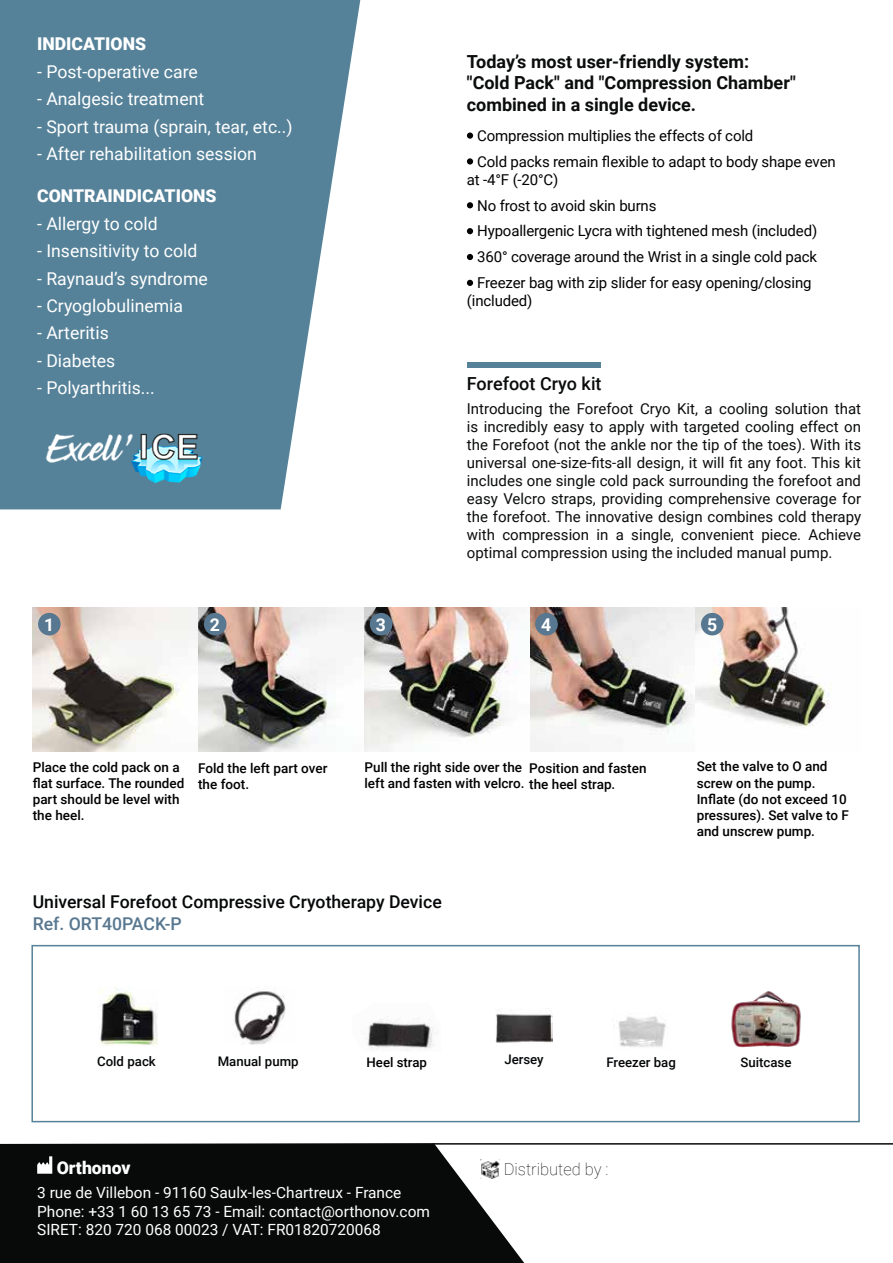
<style>
.page{position:relative;width:893px;height:1263px;background:#fff}
.page>*{position:absolute;margin:0;border:0;box-sizing:border-box;transform-origin:0 0}
.t1{font:700 18px/21.6px "Roboto";color:#0b0c0c}
.t2{font:500 18px "Roboto";color:#0b0c0c}
.t3{font:17.55px "Roboto";color:#fff}
.t4{font:500 17.55px "Roboto";color:#050708}
.t5{font:900 17.55px "Roboto";color:#fff}
.t6{font:500 17.55px "Roboto";color:#587790}
.t7{font:700 17.55px "Roboto";color:#fff}
.t8{font:100 16.5px "Roboto";color:#050708}
.t9{font:15.45px/18.5px "Roboto";color:#fff}
.t10{font:15px/18px "Roboto";color:#0b0c0c;text-align:justify}
.t11{font:15px/25.8px "Roboto";letter-spacing:-.01em;color:#020203}
.t12{font:500 13.5px/16.2px "Roboto";color:#000}
.t13{font:500 13.2px "Roboto";color:#050708}
.t14{font:500 13.2px "Roboto";color:#000}
</style>
<div class="page">
<div style="left:467px;top:362px;width:134px;height:5px;background:#558299"></div>
<svg style="left:0;top:0;width:360px;height:509px;background:#6890a4"></svg>
<div style="left:31px;top:945px;width:829px;height:177px;border:2px solid #558299"></div>
<svg style="left:0;top:1143px;width:524px;height:120px;background:#1c1e1e"></svg>
<svg style="left:37px;top:1156px;width:15px;height:18px"></svg>
<img style="left:30px;top:413px;width:190px;height:79px">
<hr style="left:433px;top:1143px;width:460px;height:1px;background:#080a0a">
<img style="left:33px;top:607px;width:798px;height:144px">
<div style="left:38px;top:613px;width:23px;height:22px;background:#587790;border-radius:50%"></div>
<div style="left:204px;top:613px;width:22px;height:22px;background:#587790;border-radius:50%"></div>
<div style="left:370px;top:613px;width:22px;height:22px;background:#587790;border-radius:50%"></div>
<div style="left:701px;top:613px;width:23px;height:22px;background:#587790;border-radius:50%"></div>
<div style="left:535px;top:613px;width:23px;height:22px;background:#587790;border-radius:50%"></div>
<img style="left:481px;top:1160px;width:19px;height:19px">
<img style="left:618px;top:1016px;width:48px;height:31px">
<img style="left:495px;top:1009px;width:58px;height:34px">
<img style="left:234px;top:991px;width:52px;height:53px">
<img style="left:731px;top:991px;width:70px;height:56px">
<img style="left:366px;top:1018px;width:71px;height:32px">
<img style="left:99px;top:988px;width:59px;height:57px">
<div style="left:467px;top:132px;width:6px;height:7px;background:#020203;border-radius:50%"></div>
<div style="left:467px;top:158px;width:6px;height:7px;background:#020203;border-radius:50%"></div>
<svg style="left:467px;top:202px;width:6px;height:6px"></svg>
<svg style="left:467px;top:228px;width:6px;height:6px"></svg>
<svg style="left:467px;top:254px;width:6px;height:6px"></svg>
<svg style="left:467px;top:280px;width:6px;height:6px"></svg>
<p class="t5" style="left:37px;top:32px;width:110px">INDICATIONS</p>
<p class="t3" style="left:37px;top:59px;width:162px">- Post-operative care</p>
<p class="t3" style="left:37px;top:87px;width:169px">- Analgesic treatment</p>
<p class="t3" style="left:37px;top:114px;width:257px">- Sport trauma (sprain, tear, etc..)</p>
<p class="t3" style="left:37px;top:141px;width:221px">- After rehabilitation session</p>
<p class="t5" style="left:37px;top:184px;width:181px">CONTRAINDICATIONS</p>
<p class="t3" style="left:37px;top:211px;width:122px">- Allergy to cold</p>
<p class="t3" style="left:37px;top:239px;width:162px">- Insensitivity to cold</p>
<p class="t3" style="left:37px;top:266px;width:172px">- Raynaud’s syndrome</p>
<p class="t3" style="left:37px;top:293px;width:147px">- Cryoglobulinemia</p>
<p class="t3" style="left:37px;top:321px;width:73px">- Arteritis</p>
<p class="t3" style="left:37px;top:348px;width:80px">- Diabetes</p>
<p class="t3" style="left:37px;top:376px;width:119px">- Polyarthritis...</p>
<p class="t1" style="left:467px;top:50px;width:330px">Today’s most user-friendly system: "Cold Pack" and "Compression Chamber" combined in a single device.</p>
<p class="t11" style="left:477px;top:122px;width:360px">Compression multiplies the effects of cold<br>Cold packs remain flexible to adapt to body shape even</p>
<p class="t11" style="left:477px;top:166px;width:342px;text-indent:-10px">at -4°F (-20°C)<br>No frost to avoid skin burns<br>Hypoallergenic Lycra with tightened mesh (included)<br>360° coverage around the Wrist in a single cold pack Freezer bag with zip slider for easy opening/closing</p>
<p class="t11" style="left:467px;top:287px;width:67px">(included)</p>
<p class="t2" style="left:467px;top:371px;width:136px">Forefoot Cryo kit</p>
<p class="t10" style="left:467px;top:400px;width:396px">Introducing the Forefoot Cryo Kit, a cooling solution that is incredibly easy to apply with targeted cooling effect on the Forefoot (not the ankle nor the tip of the toes). With its universal one-size-fits-all design, it will fit any foot. This kit includes one single cold pack surrounding the forefoot and easy Velcro straps, providing comprehensive coverage for the forefoot. The innovative design combines cold therapy with compression in a single, convenient piece. Achieve optimal compression using the included manual pump.</p>
<p class="t7" style="left:44px;top:612px;width:12px">1</p>
<p class="t7" style="left:210px;top:612px;width:12px">2</p>
<p class="t7" style="left:376px;top:612px;width:12px">3</p>
<p class="t7" style="left:541px;top:612px;width:12px">4</p>
<p class="t7" style="left:707px;top:612px;width:12px">5</p>
<p class="t12" style="left:529px;top:759px;width:119px">Position and fasten</p>
<p class="t12" style="left:697px;top:758px;width:154px">Set the valve to O and screw on the pump.<br>Inflate (do not exceed 10 pressures). Set valve to F and unscrew pump.</p>
<p class="t12" style="left:33px;top:758px;width:153px">Place the cold pack on a flat surface. The rounded part should be level with the heel.</p>
<p class="t12" style="left:198px;top:759px;width:131px">Fold the left part over the foot.</p>
<p class="t12" style="left:365px;top:758px;width:252px">Pull the right side over the<br>left and fasten with velcro. the heel strap.</p>
<p class="t4" style="left:33px;top:890px;width:411px">Universal Forefoot Compressive Cryotherapy Device</p>
<p class="t6" style="left:33px;top:911px;width:150px">Ref. ORT40PACK-P</p>
<p class="t13" style="left:97px;top:1052px;width:60px">Cold pack</p>
<p class="t13" style="left:218px;top:1051px;width:82px">Manual pump</p>
<p class="t14" style="left:366px;top:1053px;width:62px">Heel strap</p>
<p class="t13" style="left:505px;top:1050px;width:41px">Jersey</p>
<p class="t13" style="left:606px;top:1053px;width:71px">Freezer bag</p>
<p class="t13" style="left:740px;top:1053px;width:53px">Suitcase</p>
<p class="t5" style="left:57px;top:1155px;width:75px">Orthonov</p>
<p class="t9" style="left:37px;top:1183px;width:394px">3 rue de Villebon - 91160 Saulx-les-Chartreux - France<br>Phone: +33 1 60 13 65 73 - Email: contact@orthonov.com<br>SIRET: 820 720 068 00023 / VAT: FR01820720068</p>
<p class="t8" style="left:504px;top:1157px;width:106px">Distributed by :</p>
</div>
